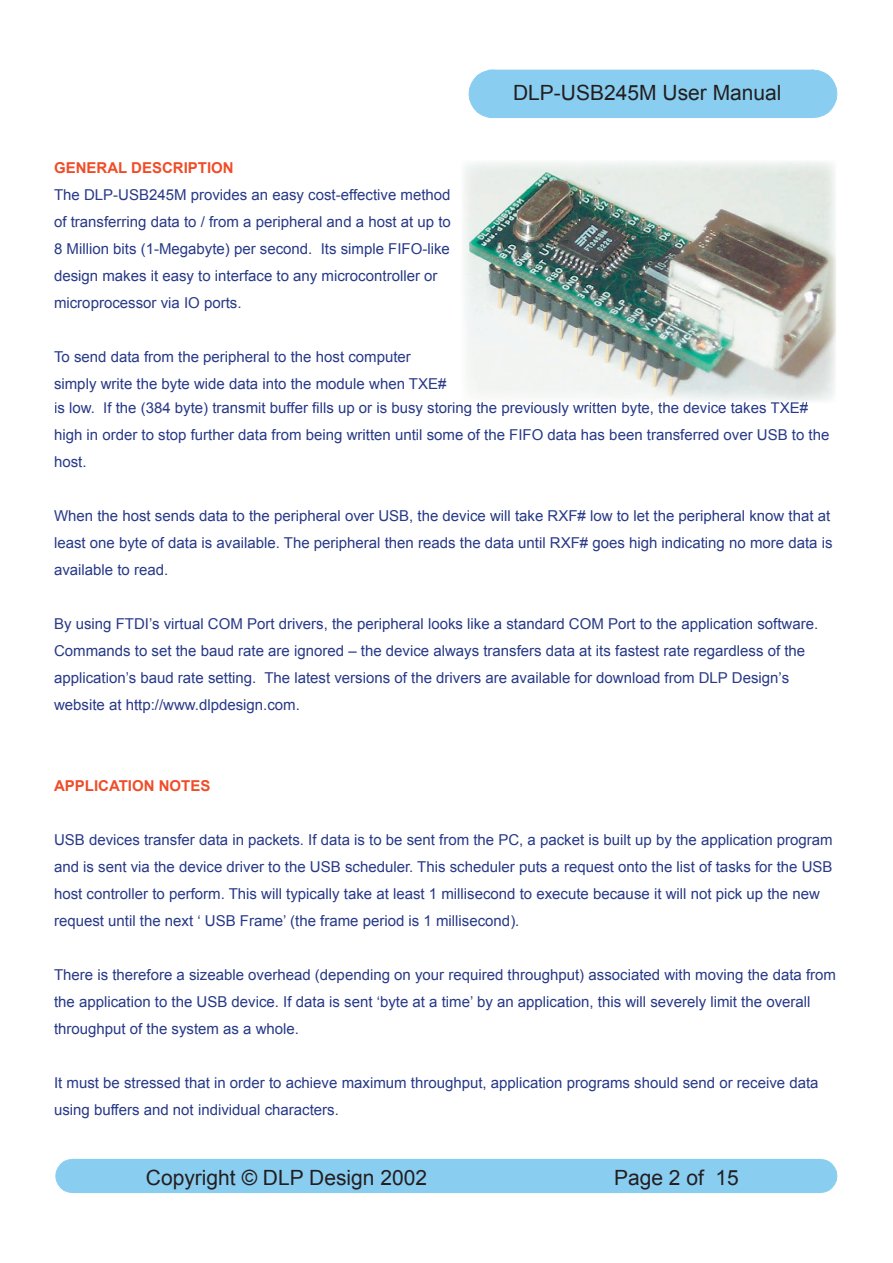
<style>
.page{position:relative;width:893px;height:1263px;background:#fff}
.page>*{position:absolute;margin:0;border:0;box-sizing:border-box;transform-origin:0 0}
.t1{font:21px "Arial";color:#231f20}
.t2{font:15px/27px "Arial";color:#273987}
.t3{font:700 15px "Arial";color:#f04c27}
</style>
<div class="page">
<svg style="left:55px;top:1159px;width:18px;height:34px"></svg>
<svg style="left:820px;top:1159px;width:17px;height:34px"></svg>
<div style="left:73px;top:1159px;width:747px;height:33px;background:#89cef1"></div>
<div style="left:73px;top:1159px;width:747px;height:34px;border:1px solid #89cef1"></div>
<svg style="left:469px;top:70px;width:20px;height:48px"></svg>
<svg style="left:813px;top:70px;width:24px;height:48px"></svg>
<div style="left:489px;top:70px;width:324px;height:48px;background:#89cef1"></div>
<img style="left:463px;top:161px;width:373px;height:240px">
<img style="left:478px;top:402px;width:330px;height:1px">
<h1 class="t1" style="left:513px;top:79px;width:270px">DLP-USB245M User Manual</h1>
<p class="t3" style="left:54px;top:157px;width:181px">GENERAL DESCRIPTION</p>
<p class="t2" style="left:54px;top:181px;width:398px">The DLP-USB245M provides an easy cost-effective method of transferring data to / from a peripheral and a host at up to 8 Million bits (1-Megabyte) per second. Its simple FIFO-like design makes it easy to interface to any microcontroller or microprocessor via IO ports.</p>
<p class="t2" style="left:54px;top:343px;width:394px">To send data from the peripheral to the host computer simply write the byte wide data into the module when TXE#</p>
<p class="t2" style="left:54px;top:394px;width:777px">is low. If the (384 byte) transmit buffer fills up or is busy storing the previously written byte, the device takes TXE# high in order to stop further data from being written until some of the FIFO data has been transferred over USB to the host.</p>
<p class="t2" style="left:54px;top:502px;width:780px">When the host sends data to the peripheral over USB, the device will take RXF# low to let the peripheral know that at least one byte of data is available. The peripheral then reads the data until RXF# goes high indicating no more data is available to read.</p>
<p class="t2" style="left:54px;top:610px;width:766px">By using FTDI’s virtual COM Port drivers, the peripheral looks like a standard COM Port to the application software.<br>Commands to set the baud rate are ignored – the device always transfers data at its fastest rate regardless of the application’s baud rate setting. The latest versions of the drivers are available for download from DLP Design’s website at http://www.dlpdesign.com.</p>
<p class="t3" style="left:54px;top:776px;width:158px">APPLICATION NOTES</p>
<p class="t2" style="left:54px;top:826px;width:780px">USB devices transfer data in packets. If data is to be sent from the PC, a packet is built up by the application program and is sent via the device driver to the USB scheduler. This scheduler puts a request onto the list of tasks for the USB host controller to perform. This will typically take at least 1 millisecond to execute because it will not pick up the new request until the next ‘ USB Frame’ (the frame period is 1 millisecond).</p>
<p class="t2" style="left:54px;top:961px;width:784px">There is therefore a sizeable overhead (depending on your required throughput) associated with moving the data from the application to the USB device. If data is sent ‘byte at a time’ by an application, this will severely limit the overall throughput of the system as a whole.</p>
<p class="t2" style="left:54px;top:1069px;width:766px">It must be stressed that in order to achieve maximum throughput, application programs should send or receive data using buffers and not individual characters.</p>
<h1 class="t1" style="left:146px;top:1163px;width:283px">Copyright © DLP Design 2002</h1>
<h1 class="t1" style="left:614px;top:1163px;width:126px">Page 2 of 15</h1>
</div>
